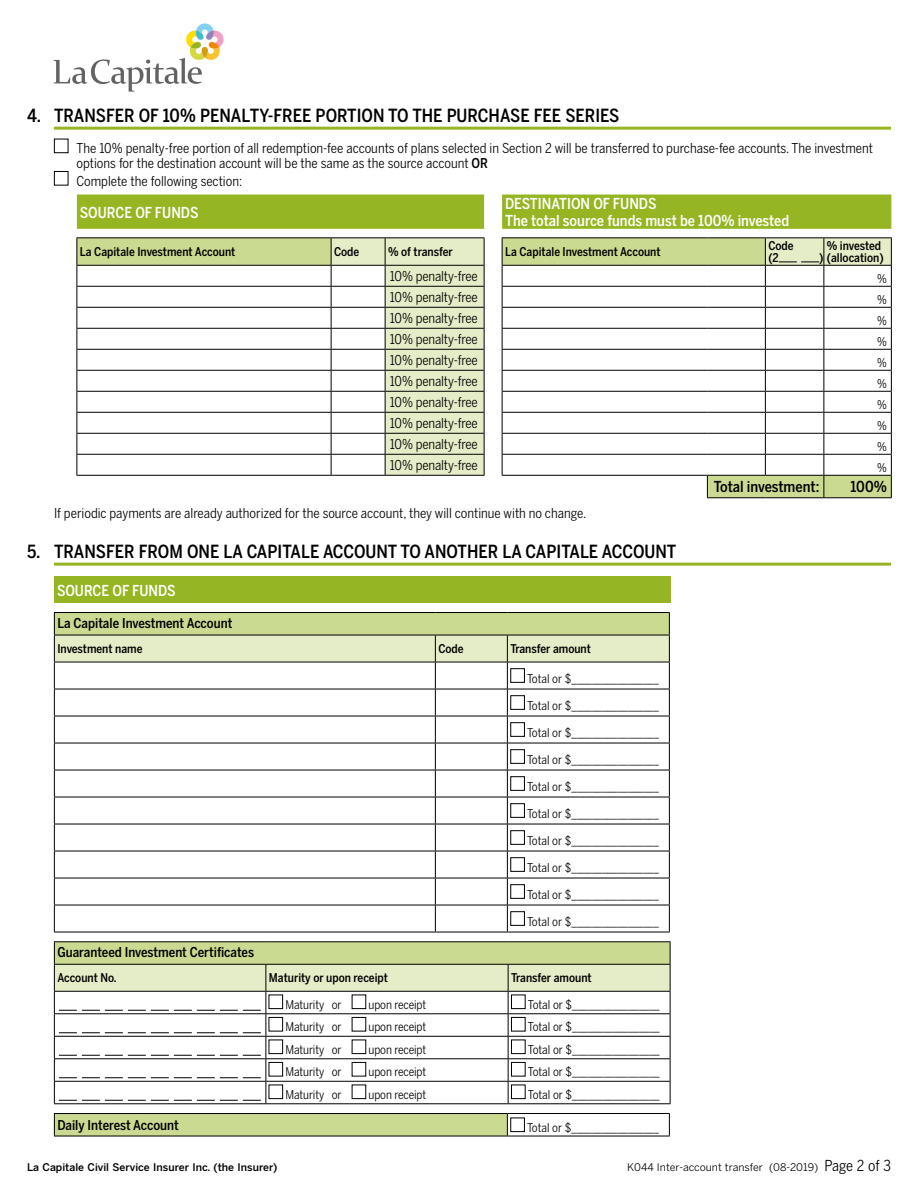
<style>
.page{position:relative;width:918px;height:1188px;background:#fff}
.page>*{position:absolute;margin:0;border:0;box-sizing:border-box;transform-origin:0 0}
.t1{font:500 18px "Benton Sans Cond";color:#000}
.t2{font:500 15px/16.5px "Benton Sans Cond";color:#fff}
.t3{font:500 15px "Benton Sans Cond";color:#000}
.t4{font:13.5px/15px "Benton Sans Cond";color:#000}
.t5{font:500 13.5px "Benton Sans Cond";color:#000}
.t6{font:12px "Benton Sans Cond";letter-spacing:-.01em;color:#000}
.t7{font:500 12px/12px "Benton Sans Cond";color:#000}
.t8{font:500 10.5px "Benton Sans";color:#000}
.t9{font:10.5px "Benton Sans";color:#000}
.s1{font-weight:500}
.s2{font-family:"Benton Sans Cond";font-size:15px}
</style>
<div class="page">
<svg style="left:54px;top:23px;width:170px;height:69px"></svg>
<hr style="left:54px;top:127px;width:837px;height:3px;background:#96b522">
<hr style="left:54px;top:563px;width:837px;height:3px;background:#96b522">
<svg style="left:54px;top:138px;width:15px;height:15px"></svg>
<svg style="left:54px;top:171px;width:15px;height:15px"></svg>
<div style="left:77px;top:195px;width:814px;height:34px;background:#96b522"></div>
<svg style="left:77px;top:238px;width:254px;height:237px"></svg>
<hr style="left:76px;top:265px;width:255px;height:1px;background:#000">
<hr style="left:76px;top:286px;width:255px;height:1px;background:#000">
<hr style="left:76px;top:307px;width:255px;height:1px;background:#000">
<hr style="left:76px;top:328px;width:255px;height:1px;background:#000">
<hr style="left:76px;top:349px;width:255px;height:1px;background:#000">
<hr style="left:76px;top:370px;width:255px;height:1px;background:#000">
<hr style="left:76px;top:391px;width:255px;height:1px;background:#000">
<hr style="left:76px;top:412px;width:255px;height:1px;background:#000">
<hr style="left:76px;top:433px;width:255px;height:1px;background:#000">
<hr style="left:76px;top:454px;width:255px;height:1px;background:#000">
<svg style="left:76px;top:238px;width:1px;height:237px"></svg>
<hr style="left:76px;top:475px;width:255px;height:1px;background:#000">
<hr style="left:707px;top:497px;width:58px;height:1px;background:#000">
<hr style="left:765px;top:497px;width:59px;height:1px;background:#000">
<hr style="left:824px;top:497px;width:68px;height:1px;background:#000">
<hr style="left:76px;top:237px;width:255px;height:1px;background:#000">
<hr style="left:331px;top:237px;width:54px;height:1px;background:#000">
<hr style="left:385px;top:237px;width:99px;height:1px;background:#000">
<hr style="left:502px;top:237px;width:205px;height:1px;background:#000">
<hr style="left:707px;top:237px;width:58px;height:1px;background:#000">
<hr style="left:765px;top:237px;width:59px;height:1px;background:#000">
<hr style="left:824px;top:237px;width:68px;height:1px;background:#000">
<svg style="left:331px;top:238px;width:561px;height:259px"></svg>
<div style="left:54px;top:576px;width:616px;height:27px;background:#96b522"></div>
<hr style="left:54px;top:932px;width:381px;height:1px;background:#000">
<hr style="left:435px;top:932px;width:72px;height:1px;background:#000">
<hr style="left:507px;top:932px;width:163px;height:1px;background:#000">
<hr style="left:54px;top:612px;width:381px;height:1px;background:#000">
<hr style="left:435px;top:612px;width:72px;height:1px;background:#000">
<hr style="left:507px;top:612px;width:163px;height:1px;background:#000">
<svg style="left:54px;top:613px;width:616px;height:319px"></svg>
<hr style="left:54px;top:941px;width:212px;height:1px;background:#000">
<hr style="left:266px;top:941px;width:242px;height:1px;background:#000">
<hr style="left:508px;top:941px;width:162px;height:1px;background:#000">
<hr style="left:54px;top:1103px;width:212px;height:1px;background:#000">
<hr style="left:266px;top:1103px;width:242px;height:1px;background:#000">
<hr style="left:508px;top:1103px;width:162px;height:1px;background:#000">
<svg style="left:54px;top:942px;width:617px;height:161px"></svg>
<div style="left:54px;top:1114px;width:453px;height:22px;background:#cada90"></div>
<hr style="left:54px;top:1113px;width:453px;height:1px;background:#000">
<hr style="left:507px;top:1113px;width:163px;height:1px;background:#000">
<hr style="left:54px;top:1136px;width:453px;height:1px;background:#000">
<hr style="left:507px;top:1136px;width:163px;height:1px;background:#000">
<svg style="left:54px;top:1114px;width:1px;height:22px"></svg>
<svg style="left:669px;top:1114px;width:1px;height:22px"></svg>
<svg style="left:507px;top:1114px;width:18px;height:22px"></svg>
<h1 class="t1" style="left:27px;top:105px;width:594px">4. TRANSFER OF 10% PENALTY-FREE PORTION TO THE PURCHASE FEE SERIES</h1>
<p class="t4" style="left:76px;top:141px;width:798px">The 10% penalty-free portion of all redemption-fee accounts of plans selected in Section 2 will be transferred to purchase-fee accounts. The investment options for the destination account will be the same as the source account <span class="s1">OR</span></p>
<p class="t4" style="left:76px;top:173px;width:167px">Complete the following section:</p>
<p class="t2" style="left:80px;top:204px;width:120px">SOURCE OF FUNDS</p>
<p class="t2" style="left:505px;top:196px;width:286px">DESTINATION OF FUNDS<br>The total source funds must be 100% invested</p>
<p class="t7" style="left:80px;top:246px;width:157px">La Capitale Investment Account</p>
<p class="t7" style="left:334px;top:246px;width:27px">Code</p>
<p class="t7" style="left:388px;top:246px;width:66px">% of transfer</p>
<p class="t7" style="left:505px;top:246px;width:157px">La Capitale Investment Account</p>
<p class="t7" style="left:768px;top:240px;width:27px">Code (2</p>
<p class="t7" style="left:819px;top:252px;width:66px">) (allocation)</p>
<p class="t7" style="left:827px;top:240px;width:56px">% invested</p>
<p class="t4" style="left:390px;top:269px;width:90px">10% penalty-free</p>
<p class="t6" style="left:877px;top:272px;width:11px">%</p>
<p class="t4" style="left:390px;top:290px;width:90px">10% penalty-free</p>
<p class="t6" style="left:877px;top:293px;width:11px">%</p>
<p class="t4" style="left:390px;top:311px;width:90px">10% penalty-free</p>
<p class="t6" style="left:877px;top:314px;width:11px">%</p>
<p class="t4" style="left:390px;top:332px;width:90px">10% penalty-free</p>
<p class="t6" style="left:877px;top:335px;width:11px">%</p>
<p class="t4" style="left:390px;top:353px;width:90px">10% penalty-free</p>
<p class="t6" style="left:877px;top:356px;width:11px">%</p>
<p class="t4" style="left:390px;top:374px;width:90px">10% penalty-free</p>
<p class="t6" style="left:877px;top:377px;width:11px">%</p>
<p class="t4" style="left:390px;top:395px;width:90px">10% penalty-free</p>
<p class="t6" style="left:877px;top:398px;width:11px">%</p>
<p class="t4" style="left:390px;top:416px;width:90px">10% penalty-free</p>
<p class="t6" style="left:877px;top:419px;width:11px">%</p>
<p class="t4" style="left:390px;top:437px;width:90px">10% penalty-free</p>
<p class="t6" style="left:877px;top:440px;width:11px">%</p>
<p class="t4" style="left:390px;top:458px;width:90px">10% penalty-free</p>
<p class="t6" style="left:877px;top:461px;width:11px">%</p>
<p class="t3" style="left:714px;top:477px;width:107px">Total investment:</p>
<p class="t3" style="left:851px;top:477px;width:38px">100%</p>
<p class="t4" style="left:54px;top:505px;width:534px">If periodic payments are already authorized for the source account, they will continue with no change.</p>
<h1 class="t1" style="left:27px;top:541px;width:651px">5. TRANSFER FROM ONE LA CAPITALE ACCOUNT TO ANOTHER LA CAPITALE ACCOUNT</h1>
<p class="t2" style="left:57px;top:582px;width:120px">SOURCE OF FUNDS</p>
<p class="t5" style="left:57px;top:615px;width:176px">La Capitale Investment Account</p>
<p class="t7" style="left:57px;top:643px;width:87px">Investment name</p>
<p class="t7" style="left:438px;top:643px;width:27px">Code</p>
<p class="t7" style="left:510px;top:643px;width:82px">Transfer amount</p>
<p class="t6" style="left:527px;top:671px;width:133px">Total or $_________________</p>
<p class="t6" style="left:527px;top:698px;width:133px">Total or $_________________</p>
<p class="t6" style="left:527px;top:725px;width:133px">Total or $_________________</p>
<p class="t6" style="left:527px;top:752px;width:133px">Total or $_________________</p>
<p class="t6" style="left:527px;top:779px;width:133px">Total or $_________________</p>
<p class="t6" style="left:527px;top:806px;width:133px">Total or $_________________</p>
<p class="t6" style="left:527px;top:833px;width:133px">Total or $_________________</p>
<p class="t6" style="left:527px;top:860px;width:133px">Total or $_________________</p>
<p class="t6" style="left:527px;top:887px;width:133px">Total or $_________________</p>
<p class="t6" style="left:527px;top:914px;width:133px">Total or $_________________</p>
<p class="t5" style="left:57px;top:944px;width:198px">Guaranteed Investment Certificates</p>
<p class="t7" style="left:57px;top:972px;width:61px">Account No.</p>
<p class="t7" style="left:269px;top:972px;width:121px">Maturity or upon receipt</p>
<p class="t7" style="left:511px;top:972px;width:82px">Transfer amount</p>
<p class="t6" style="left:285px;top:998px;width:58px">Maturity or</p>
<p class="t6" style="left:369px;top:998px;width:59px">upon receipt</p>
<p class="t6" style="left:528px;top:998px;width:133px">Total or $_________________</p>
<p class="t6" style="left:285px;top:1020px;width:58px">Maturity or</p>
<p class="t6" style="left:369px;top:1020px;width:59px">upon receipt</p>
<p class="t6" style="left:528px;top:1020px;width:133px">Total or $_________________</p>
<p class="t6" style="left:285px;top:1043px;width:58px">Maturity or</p>
<p class="t6" style="left:369px;top:1043px;width:59px">upon receipt</p>
<p class="t6" style="left:528px;top:1043px;width:133px">Total or $_________________</p>
<p class="t6" style="left:285px;top:1065px;width:58px">Maturity or</p>
<p class="t6" style="left:369px;top:1065px;width:59px">upon receipt</p>
<p class="t6" style="left:528px;top:1065px;width:133px">Total or $_________________</p>
<p class="t6" style="left:285px;top:1088px;width:58px">Maturity or</p>
<p class="t6" style="left:369px;top:1088px;width:59px">upon receipt</p>
<p class="t6" style="left:528px;top:1088px;width:133px">Total or $_________________</p>
<p class="t5" style="left:57px;top:1117px;width:123px">Daily Interest Account</p>
<p class="t6" style="left:527px;top:1121px;width:133px">Total or $_________________</p>
<p class="t8" style="left:27px;top:1161px;width:252px">La Capitale Civil Service Insurer Inc. (the Insurer)</p>
<p class="t9" style="left:627px;top:1161px;width:265px">K044 Inter-account transfer (08-2019) <span class="s2">Page 2 of 3</span></p>
</div>
